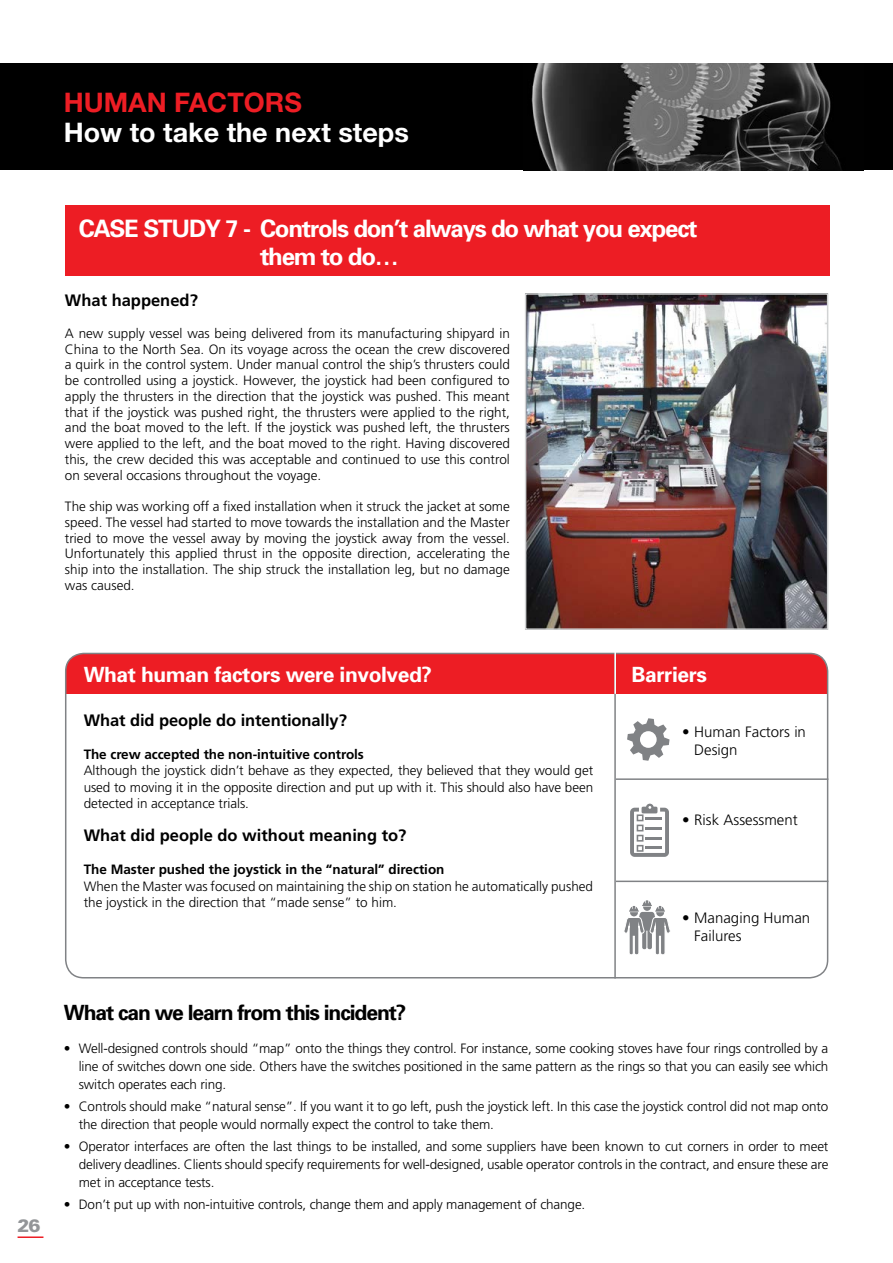
<style>
.page{position:relative;width:893px;height:1263px;background:#fff}
.page>*{position:absolute;margin:0;border:0;box-sizing:border-box;transform-origin:0 0}
.t1{font:700 27px "Helvetica Neue";color:#fff}
.t2{font:700 27px "Helvetica Neue";color:#ed1d24}
.t3{font:700 24px/28.5px "Univers";letter-spacing:-.05em;color:#fff}
.t4{font:700 21px "Univers";letter-spacing:-.02em;color:#fff}
.t5{font:700 21px "Univers";letter-spacing:-.05em;color:#000}
.t6{font:900 18px "Univers";color:#939598}
.t7{font:700 16.5px "Frutiger";color:#000}
.t8{font:300 15px/18px "Frutiger";color:#000}
.t9{font:300 13.5px/15.8px "Frutiger";letter-spacing:-.01em;color:#000;text-align:justify}
.t10{font:700 13.5px "Frutiger";color:#000}
</style>
<div class="page">
<hr style="left:18px;top:1236px;width:25px;height:2px;background:#ed1d24">
<div style="left:0;top:64px;width:893px;height:106px;background:#000"></div>
<img style="left:531px;top:64px;width:311px;height:106px">
<div style="left:65px;top:205px;width:764px;height:70px;background:#ed1d24"></div>
<div style="left:66px;top:653px;width:762px;height:41px;background:#ed1d24"></div>
<div style="left:65px;top:653px;width:763px;height:325px;border:2px solid #808285;border-radius:18px"></div>
<hr style="left:614px;top:654px;width:2px;height:324px;background:#808285">
<hr style="left:614px;top:648px;width:2px;height:46px;background:#fff">
<hr style="left:616px;top:778px;width:212px;height:2px;background:#808285">
<hr style="left:616px;top:880px;width:212px;height:2px;background:#808285">
<svg style="left:624px;top:900px;width:46px;height:55px"></svg>
<svg style="left:627px;top:718px;width:43px;height:43px"></svg>
<svg style="left:630px;top:804px;width:39px;height:53px"></svg>
<img style="left:528px;top:296px;width:297px;height:331px">
<div style="left:525px;top:293px;width:303px;height:337px;border:2px solid #d1d3d4"></div>
<h1 class="t2" style="left:64px;top:86px;width:240px">HUMAN FACTORS</h1>
<h1 class="t1" style="left:64px;top:116px;width:347px">How to take the next steps</h1>
<h2 class="t3" style="left:260px;top:213px;width:439px;text-indent:-181px">CASE STUDY 7 - Controls don’t always do what you expect them to do…</h2>
<p class="t7" style="left:65px;top:290px;width:134px">What happened?</p>
<p class="t9" style="left:65px;top:325px;width:446px">A new supply vessel was being delivered from its manufacturing shipyard in China to the North Sea. On its voyage across the ocean the crew discovered a quirk in the control system. Under manual control the ship’s thrusters could be controlled using a joystick. However, the joystick had been configured to apply the thrusters in the direction that the joystick was pushed. This meant that if the joystick was pushed right, the thrusters were applied to the right, and the boat moved to the left. If the joystick was pushed left, the thrusters were applied to the left, and the boat moved to the right. Having discovered this, the crew decided this was acceptable and continued to use this control on several occasions throughout the voyage.</p>
<p class="t9" style="left:65px;top:499px;width:446px">The ship was working off a fixed installation when it struck the jacket at some speed. The vessel had started to move towards the installation and the Master tried to move the vessel away by moving the joystick away from the vessel.<br>Unfortunately this applied thrust in the opposite direction, accelerating the ship into the installation. The ship struck the installation leg, but no damage was caused.</p>
<h3 class="t4" style="left:84px;top:661px;width:350px">What human factors were involved?</h3>
<h3 class="t4" style="left:632px;top:661px;width:77px">Barriers</h3>
<p class="t7" style="left:84px;top:710px;width:265px">What did people do intentionally?</p>
<p class="t10" style="left:84px;top:746px;width:282px">The crew accepted the non-intuitive controls</p>
<p class="t9" style="left:84px;top:762px;width:511px;line-height:16.5px">Although the joystick didn’t behave as they expected, they believed that they would get used to moving it in the opposite direction and put up with it. This should also have been detected in acceptance trials.</p>
<p class="t7" style="left:84px;top:826px;width:324px">What did people do without meaning to?</p>
<p class="t10" style="left:84px;top:862px;width:362px">The Master pushed the joystick in the “natural” direction</p>
<p class="t9" style="left:84px;top:878px;width:511px;line-height:16.5px">When the Master was focused on maintaining the ship on station he automatically pushed the joystick in the direction that “made sense” to him.</p>
<p class="t8" style="left:694px;top:723px;width:113px;text-indent:-12px">• Human Factors in<br>Design</p>
<p class="t8" style="left:682px;top:811px;width:117px">• Risk Assessment</p>
<p class="t8" style="left:694px;top:909px;width:117px;text-indent:-12px">• Managing Human<br>Failures</p>
<h3 class="t6" style="left:18px;top:1214px;width:25px">26</h3>
<h3 class="t5" style="left:64px;top:999px;width:344px">What can we learn from this incident?</h3>
<p class="t9" style="left:79px;top:1039px;width:751px;line-height:18px;text-indent:-15px">• Well-designed controls should “map” onto the things they control. For instance, some cooking stoves have four rings controlled by a line of switches down one side. Others have the switches positioned in the same pattern as the rings so that you can easily see which switch operates each ring.</p>
<p class="t9" style="left:79px;top:1097px;width:751px;line-height:18px;text-indent:-15px">• Controls should make “natural sense”. If you want it to go left, push the joystick left. In this case the joystick control did not map onto the direction that people would normally expect the control to take them.</p>
<p class="t9" style="left:79px;top:1137px;width:751px;line-height:18px;text-indent:-15px">• Operator interfaces are often the last things to be installed, and some suppliers have been known to cut corners in order to meet delivery deadlines. Clients should specify requirements for well-designed, usable operator controls in the contract, and ensure these are met in acceptance tests.</p>
<p class="t9" style="left:64px;top:1197px;width:523px">• Don’t put up with non-intuitive controls, change them and apply management of change.</p>
</div>
